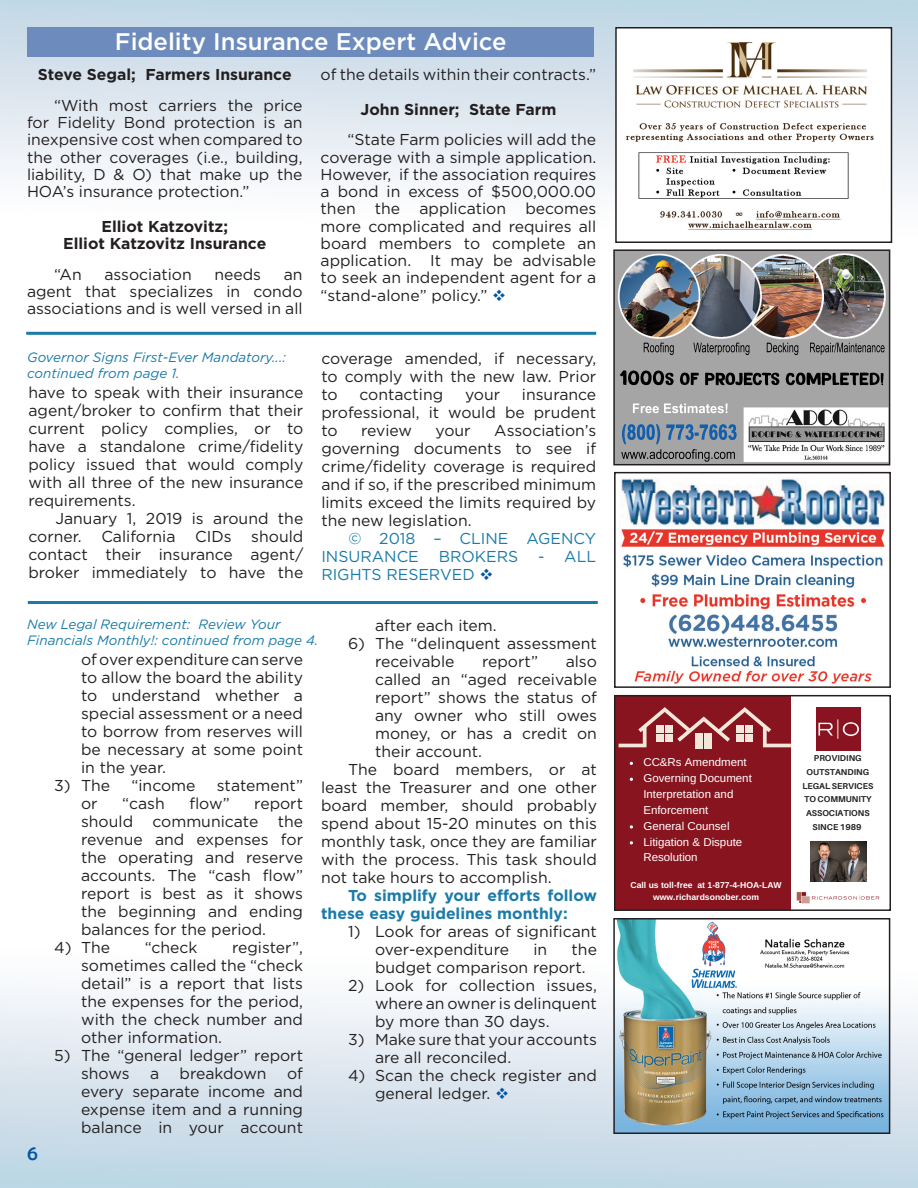
<style>
.page{position:relative;width:918px;height:1188px;background:#fff}
.page>*{position:absolute;margin:0;border:0;box-sizing:border-box;transform-origin:0 0}
.Name_of_Author{font:500 24px "Gotham";color:#fff}
.t1{font:21px "Berlin Sans FB";color:#0155a5}
.Body_Copy{font:15.75px/18px "Gotham";color:#231f20;text-align:justify}
.Name_of_Author-2{font:700 15.75px "Gotham";color:#231f20}
.Body_Copy-2{font:700 15.75px/18px "Gotham";color:#1a7ba9}
.Body_Copy-3{font:15.75px/18px "Gotham";color:#1a7ba9}
.Article_Continues_on{font:italic 13.5px/16.2px "Gotham";color:#1a7ba9}
.t2{font:11.4px/15.9px "Arimo";color:#fff}
.t3{font:700 8.55px/13.8px "Aileron";color:#222;text-align:center}
.t4{font:700 8.55px/11.7px "Arimo";color:#fff;text-align:center}
.s1{color:#0155a5}
</style>
<div class="page">
<img style="left:616px;top:921px;width:271px;height:210px">
<div style="left:613px;top:918px;width:277px;height:216px;border:2px solid #231f20"></div>
<div style="left:615px;top:696px;width:182px;height:214px;background:#87141f"></div>
<svg style="left:630px;top:825px;width:3px;height:4px"></svg>
<div style="left:791px;top:696px;width:93px;height:214px;background:#fff"></div>
<img style="left:811px;top:842px;width:55px;height:40px">
<img style="left:816px;top:707px;width:44px;height:43px">
<div style="left:696px;top:742px;width:7px;height:7px;background:#f2e7da"></div>
<div style="left:705px;top:742px;width:7px;height:7px;background:#f2e7da"></div>
<svg style="left:619px;top:707px;width:172px;height:40px"></svg>
<img style="left:796px;top:892px;width:84px;height:12px">
<div style="left:614px;top:695px;width:277px;height:216px;border:2px solid #231f20"></div>
<img style="left:616px;top:252px;width:271px;height:210px">
<div style="left:613px;top:249px;width:277px;height:216px;border:2px solid #231f20"></div>
<img style="left:619px;top:477px;width:268px;height:208px">
<div style="left:614px;top:472px;width:277px;height:216px;border:2px solid #231f20"></div>
<img style="left:624px;top:42px;width:251px;height:190px">
<div style="left:615px;top:27px;width:277px;height:216px;border:2px solid #231f20"></div>
<hr style="left:28px;top:601px;width:570px;height:3px;background:#1a7ba9">
<div style="left:28px;top:27px;width:566px;height:30px;background:#6d8cbd"></div>
<hr style="left:26px;top:332px;width:570px;height:3px;background:#1a7ba9">
<p class="Name_of_Author" style="left:115px;top:26px;width:393px">Fidelity Insurance Expert Advice</p>
<p class="Name_of_Author-2" style="left:38px;top:65px;width:255px">Steve Segal; Farmers Insurance</p>
<p class="Body_Copy" style="left:27px;top:96px;width:277px;line-height:17.2px;text-indent:27px">“With most carriers the price for Fidelity Bond protection is an inexpensive cost when compared to the other coverages (i.e., building, liability, D &amp; O) that make up the HOA’s insurance protection.”</p>
<p class="Name_of_Author-2" style="left:102px;top:217px;width:128px">Elliot Katzovitz;</p>
<p class="Name_of_Author-2" style="left:63px;top:234px;width:205px">Elliot Katzovitz Insurance</p>
<p class="Body_Copy" style="left:54px;top:265px;width:29px">“An</p>
<p class="Body_Copy" style="left:104px;top:265px;width:89px">association</p>
<p class="Body_Copy" style="left:214px;top:265px;width:48px">needs</p>
<p class="Body_Copy" style="left:27px;top:265px;width:277px;line-height:17.2px;text-indent:257px">an agent that specializes in condo associations and is well versed in all</p>
<p class="Article_Continues_on" style="left:27px;top:349px;width:260px">Governor Signs First-Ever Mandatory...: continued from page 1.</p>
<p class="Body_Copy" style="left:28px;top:383px;width:276px">have to speak with their insurance agent/broker to confirm that their current policy complies, or to have a standalone crime/fidelity policy issued that would comply with all three of the new insurance requirements.</p>
<p class="Body_Copy" style="left:28px;top:509px;width:276px;text-indent:27px">January 1, 2019 is around the corner.</p>
<p class="Body_Copy" style="left:101px;top:527px;width:76px">California</p>
<p class="Body_Copy" style="left:195px;top:527px;width:38px">CIDs</p>
<p class="Body_Copy" style="left:28px;top:527px;width:276px;text-indent:223px">should contact their insurance agent/ broker immediately to have the</p>
<p class="Body_Copy" style="left:321px;top:65px;width:277px">of the details within their contracts.”</p>
<p class="Name_of_Author-2" style="left:361px;top:100px;width:197px">John Sinner; State Farm</p>
<p class="Body_Copy" style="left:321px;top:131px;width:277px;line-height:17.2px;text-indent:27px">“State Farm policies will add the coverage with a simple application.<br>However, if the association requires a bond in excess of $500,000.00 then the application becomes more complicated and requires all board members to complete an application. It may be advisable to seek an independent agent for a “stand-alone” policy.” <span class="s1">❖</span></p>
<p class="Body_Copy" style="left:321px;top:349px;width:276px">coverage amended, if necessary, to comply with the new law. Prior to</p>
<p class="Body_Copy" style="left:321px;top:385px;width:276px;text-indent:201px">insurance professional, it would be prudent to</p>
<p class="Body_Copy" style="left:359px;top:385px;width:85px">contacting</p>
<p class="Body_Copy" style="left:465px;top:385px;width:37px">your</p>
<p class="Body_Copy" style="left:321px;top:421px;width:276px;text-indent:173px">Association’s governing documents to see if crime/fidelity coverage is required and if so, if the prescribed minimum limits exceed the limits required by the new legislation.</p>
<p class="Body_Copy-3" style="left:321px;top:529px;width:276px;text-indent:27px">© 2018 – CLINE AGENCY<br>INSURANCE</p>
<p class="Body_Copy" style="left:361px;top:421px;width:52px">review</p>
<p class="Body_Copy" style="left:436px;top:421px;width:37px">your</p>
<p class="Body_Copy-3" style="left:439px;top:547px;width:81px">BROKERS</p>
<p class="Body_Copy-3" style="left:538px;top:547px;width:60px">- ALL</p>
<p class="Body_Copy-3" style="left:321px;top:565px;width:174px">RIGHTS RESERVED <span class="s1">❖</span></p>
<p class="Article_Continues_on" style="left:27px;top:616px;width:293px">New Legal Requirement: Review Your<br>Financials Monthly!: continued from page 4.</p>
<p class="Body_Copy" style="left:375px;top:616px;width:123px">after each item.</p>
<p class="Body_Copy" style="left:375px;top:634px;width:223px;text-indent:-27px">6) The “delinquent assessment receivable</p>
<p class="Body_Copy" style="left:81px;top:650px;width:223px">of over expenditure can serve to allow the board the ability to understand whether a special assessment or a need to borrow from reserves will be necessary at some point in the year.</p>
<p class="Body_Copy" style="left:54px;top:776px;width:57px">3) The</p>
<p class="Body_Copy" style="left:131px;top:776px;width:66px">“income</p>
<p class="Body_Copy" style="left:217px;top:776px;width:88px">statement”</p>
<p class="Body_Copy" style="left:81px;top:794px;width:18px">or</p>
<p class="Body_Copy" style="left:122px;top:794px;width:44px">“cash</p>
<p class="Body_Copy" style="left:189px;top:794px;width:42px">flow”</p>
<p class="Body_Copy" style="left:375px;top:652px;width:223px;text-indent:191px">also called an “aged receivable report” shows the status of any owner who still owes money, or has a credit on their account.</p>
<p class="Body_Copy" style="left:321px;top:760px;width:277px;text-indent:27px">The board members, or at least the Treasurer and one other board member, should probably spend about 15-20 minutes on this monthly task, once they are familiar with the process. This task should not take hours to accomplish.</p>
<p class="Body_Copy-2" style="left:321px;top:886px;width:277px;text-indent:27px">To simplify your efforts follow these easy guidelines monthly:</p>
<p class="Body_Copy" style="left:375px;top:922px;width:223px;text-indent:-27px">1) Look for areas of significant over-expenditure</p>
<p class="Body_Copy" style="left:482px;top:652px;width:57px">report”</p>
<p class="Body_Copy" style="left:81px;top:794px;width:223px;text-indent:173px">report should communicate the revenue and expenses for the operating and reserve accounts. The “cash flow” report is best as it shows the beginning and ending balances for the period.</p>
<p class="Body_Copy" style="left:54px;top:938px;width:57px">4) The</p>
<p class="Body_Copy" style="left:145px;top:938px;width:54px">“check</p>
<p class="Body_Copy" style="left:81px;top:938px;width:223px;text-indent:151px">register”, sometimes called the “check detail” is a report that lists the expenses for the period, with the check number and other information.</p>
<p class="Body_Copy" style="left:81px;top:1046px;width:223px;text-indent:-27px">5) The “general ledger” report shows</p>
<p class="Body_Copy" style="left:375px;top:940px;width:223px;text-indent:197px">the budget comparison report.</p>
<p class="Body_Copy" style="left:375px;top:976px;width:223px;text-indent:-27px">2) Look for collection issues, where an owner is delinquent by more than 30 days.</p>
<p class="Body_Copy" style="left:375px;top:1030px;width:223px;text-indent:-27px">3) Make sure that your accounts are all reconciled.</p>
<p class="Body_Copy" style="left:375px;top:1066px;width:223px;text-indent:-27px">4) Scan the check register and general ledger. <span class="s1">❖</span></p>
<p class="Body_Copy" style="left:533px;top:940px;width:15px">in</p>
<p class="Body_Copy" style="left:81px;top:1064px;width:223px;text-indent:206px">of every separate income and expense item and a running balance in your account</p>
<p class="Body_Copy" style="left:150px;top:1064px;width:11px">a</p>
<p class="Body_Copy" style="left:180px;top:1064px;width:89px">breakdown</p>
<p class="t1" style="left:27px;top:1141px;width:12px">6</p>
<p class="t2" style="left:643px;top:754px;width:110px">CC&amp;Rs Amendment<br>Governing Document<br>Interpretation and<br>Enforcement<br>General Counsel<br>Litigation &amp; Dispute<br>Resolution</p>
<p class="t3" style="left:802px;top:751px;width:72px">PROVIDING<br>OUTSTANDING<br>LEGAL SERVICES<br>TO COMMUNITY<br>ASSOCIATIONS<br>SINCE 1989</p>
<p class="t4" style="left:630px;top:880px;width:153px">Call us toll-free at 1-877-4-HOA-LAW www.richardsonober.com</p>
</div>
